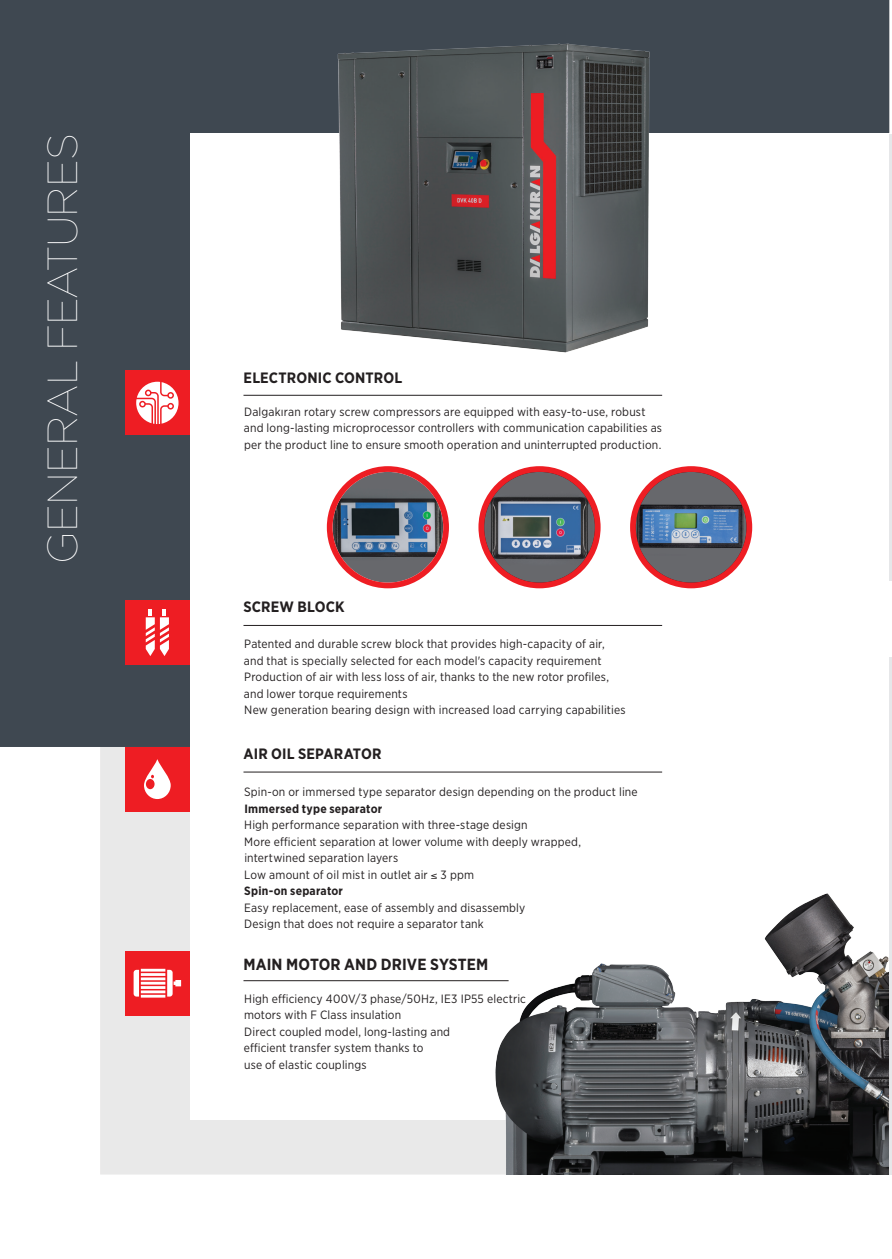
<style>
.page{position:relative;width:892px;height:1259px;background:#fff}
.page>*{position:absolute;margin:0;border:0;box-sizing:border-box;transform-origin:0 0}
.t1{font:100 42px "Gotham";letter-spacing:-.02em;color:#fff}
.t2{font:700 16.05px "Gotham Narrow";letter-spacing:.005em;color:#231f20}
.t3{font:700 15px "Gotham Narrow";letter-spacing:.01em;color:#231f20}
.t4{font:12px/16.5px "Gotham Narrow";letter-spacing:.015em;color:#231f20}
.t5{font:700 12px "Gotham Narrow";letter-spacing:.02em;color:#231f20}
.s1{font-weight:700}
</style>
<div class="page">
<div style="left:100px;top:746px;width:372px;height:428px;background:#e9e9e9"></div>
<div style="left:0;top:0;width:889px;height:746px;background:#3f4851"></div>
<div style="left:190px;top:133px;width:699px;height:986px;background:#fff"></div>
<img style="left:472px;top:893px;width:416px;height:281px">
<svg style="left:481px;top:469px;width:116px;height:116px"></svg>
<img style="left:484px;top:472px;width:111px;height:110px;border-radius:55px">
<div style="left:478px;top:466px;width:122px;height:122px;border:6px solid #ee1d23;border-radius:50%"></div>
<svg style="left:633px;top:469px;width:116px;height:116px"></svg>
<img style="left:636px;top:472px;width:110px;height:110px;border-radius:55px">
<div style="left:630px;top:466px;width:122px;height:122px;border:6px solid #ee1d23;border-radius:50%"></div>
<svg style="left:330px;top:469px;width:116px;height:116px"></svg>
<img style="left:332px;top:472px;width:111px;height:110px;border-radius:55px">
<div style="left:327px;top:466px;width:122px;height:122px;border:6px solid #ee1d23;border-radius:50%"></div>
<hr style="left:243px;top:395px;width:419px;height:1px;background:#231f20">
<div style="left:125px;top:370px;width:65px;height:65px;background:#ee1d23"></div>
<svg style="left:136px;top:381px;width:42px;height:43px"></svg>
<div style="left:125px;top:600px;width:65px;height:64px;background:#ee1d23"></div>
<svg style="left:146px;top:609px;width:23px;height:47px"></svg>
<hr style="left:243px;top:625px;width:419px;height:1px;background:#231f20">
<hr style="left:243px;top:771px;width:419px;height:1px;background:#231f20">
<div style="left:125px;top:746px;width:65px;height:65px;background:#ee1d23"></div>
<svg style="left:144px;top:759px;width:27px;height:40px"></svg>
<div style="left:125px;top:950px;width:65px;height:65px;background:#ee1d23"></div>
<svg style="left:134px;top:968px;width:47px;height:29px"></svg>
<hr style="left:243px;top:980px;width:265px;height:1px;background:#231f20">
<hr style="left:889px;top:656px;width:3px;height:518px;background:#e6e7e9">
<hr style="left:889px;top:135px;width:3px;height:446px;background:#e6e7e9">
<img style="left:296px;top:42px;width:398px;height:311px">
<h1 class="t1" style="left:37px;top:563px;width:432px;rotate:-90deg">GENERAL FEATURES</h1>
<p class="t3" style="left:243px;top:367px;width:160px">ELECTRONIC CONTROL</p>
<p class="t4" style="left:244px;top:403px;width:420px">Dalgakıran rotary screw compressors are equipped with easy-to-use, robust and long-lasting microprocessor controllers with communication capabilities as per the product line to ensure smooth operation and uninterrupted production.</p>
<p class="t3" style="left:243px;top:597px;width:103px">SCREW BLOCK</p>
<p class="t4" style="left:244px;top:635px;width:383px">Patented and durable screw block that provides high-capacity of air, and that is specially selected for each model's capacity requirement Production of air with less loss of air, thanks to the new rotor profiles, and lower torque requirements<br>New generation bearing design with increased load carrying capabilities</p>
<p class="t3" style="left:243px;top:743px;width:140px">AIR OIL SEPARATOR</p>
<p class="t4" style="left:244px;top:783px;width:395px">Spin-on or immersed type separator design depending on the product line</p>
<p class="t5" style="left:244px;top:800px;width:139px">Immersed type separator</p>
<p class="t4" style="left:244px;top:816px;width:338px">High performance separation with three-stage design<br>More efficient separation at lower volume with deeply wrapped, intertwined separation layers<br>Low amount of oil mist in outlet air ≤ 3 ppm<br><span class="s1">Spin-on separator</span></p>
<p class="t4" style="left:244px;top:899px;width:282px">Easy replacement, ease of assembly and disassembly<br>Design that does not require a separator tank</p>
<h2 class="t2" style="left:243px;top:953px;width:246px">MAIN MOTOR AND DRIVE SYSTEM</h2>
<p class="t4" style="left:244px;top:990px;width:284px">High efficiency 400V/3 phase/50Hz, IE3 IP55 electric motors with F Class insulation<br>Direct coupled model, long-lasting and<br>efficient transfer system thanks to<br>use of elastic couplings</p>
</div>
